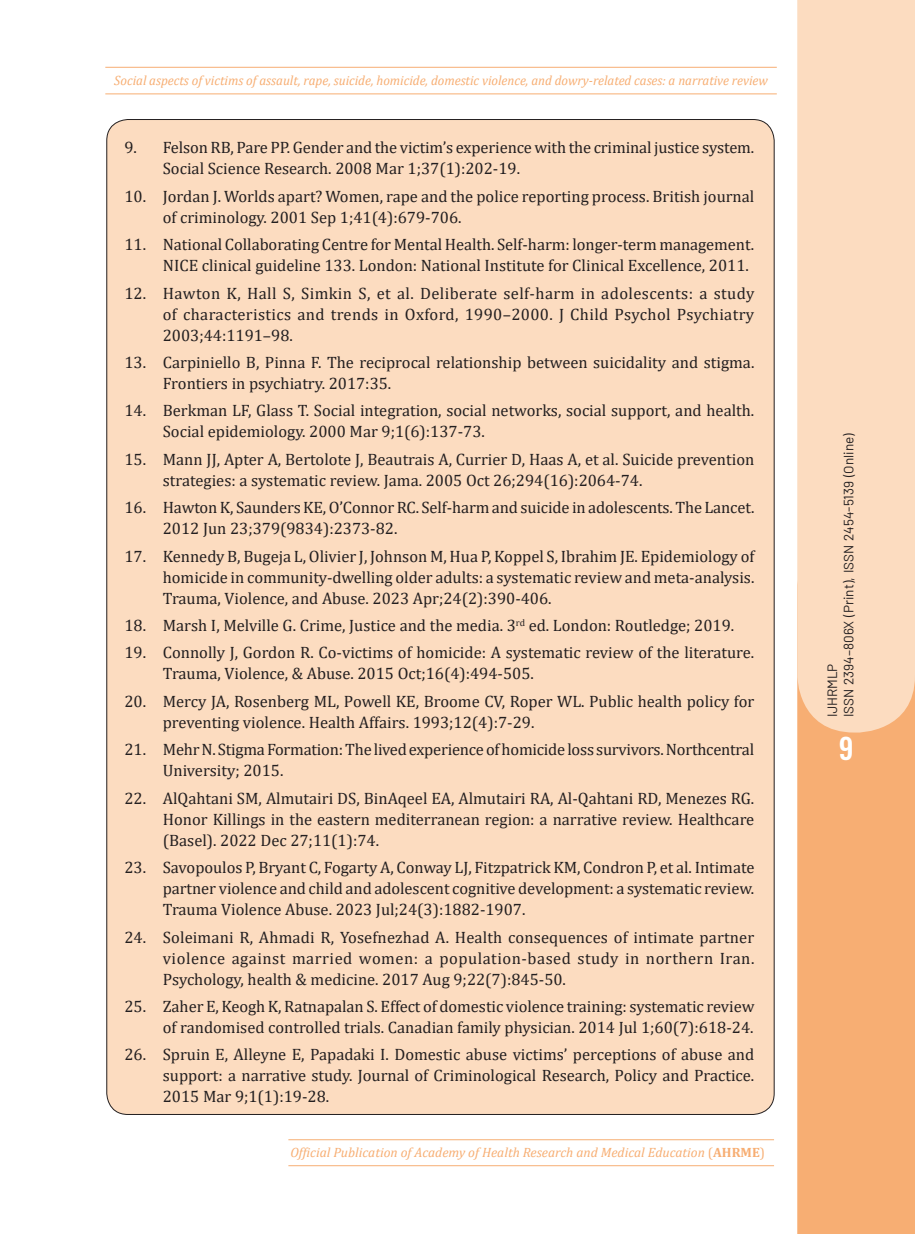
<style>
.page{position:relative;width:915px;height:1234px;background:#fff}
.page>*{position:absolute;margin:0;border:0;box-sizing:border-box;transform-origin:0 0}
.t1{font:500 28.5px "Oswald";color:#fff}
.t2{font:16.5px/21px "Cambria";color:#231f20}
.t3{font:italic 13.5px "Cambria";color:#f7ae73;scale:.96 1}
.t4{font:italic 13.5px "Cambria";color:#f7ae73}
.t5{font:13.5px/16.2px "Barlow";color:#231f20}
.s1{font-style:normal}
.s2{font-weight:700;font-style:normal}
</style>
<div class="page">
<hr style="left:288px;top:1164px;width:485px;height:1px;background:#f7ae73">
<hr style="left:288px;top:1139px;width:485px;height:1px;background:#f7ae73">
<div style="left:797px;top:732px;width:117px;height:501px;background:#f7ae73"></div>
<div style="left:797px;top:0;width:117px;height:732px;background:#fcdcc0"></div>
<div style="left:107px;top:119px;width:666px;height:995px;background:#fcdcc0;border-radius:21px"></div>
<hr style="left:105px;top:93px;width:671px;height:1px;background:#f7ae73">
<hr style="left:105px;top:67px;width:671px;height:1px;background:#f7ae73">
<p class="t3" style="left:114px;top:71px;width:682px">Social aspects of victims of assault, rape, suicide, homicide, domestic violence, and dowry-related cases: a narrative review</p>
<p class="t2" style="left:163px;top:137px;width:592px;text-indent:-38px">9. Felson RB, Pare PP. Gender and the victim’s experience with the criminal justice system.<br>Social Science Research. 2008 Mar 1;37(1):202-19.</p>
<p class="t2" style="left:163px;top:185px;width:593px;text-indent:-38px">10. Jordan J. Worlds apart? Women, rape and the police reporting process. British journal of criminology. 2001 Sep 1;41(4):679-706.</p>
<p class="t2" style="left:163px;top:234px;width:592px;text-indent:-38px">11. National Collaborating Centre for Mental Health. Self-harm: longer-term management.<br>NICE clinical guideline 133. London: National Institute for Clinical Excellence, 2011.</p>
<p class="t2" style="left:163px;top:282px;width:593px;text-align:justify;text-indent:-38px">12. Hawton K, Hall S, Simkin S, et al. Deliberate self-harm in adolescents: a study of characteristics and trends in Oxford, 1990–2000. J Child Psychol Psychiatry 2003;44:1191–98.</p>
<p class="t2" style="left:163px;top:351px;width:593px;text-indent:-38px">13. Carpiniello B, Pinna F. The reciprocal relationship between suicidality and stigma.<br>Frontiers in psychiatry. 2017:35.</p>
<p class="t2" style="left:163px;top:400px;width:592px;text-indent:-38px">14. Berkman LF, Glass T. Social integration, social networks, social support, and health.<br>Social epidemiology. 2000 Mar 9;1(6):137-73.</p>
<p class="t2" style="left:163px;top:448px;width:593px;text-indent:-38px">15. Mann JJ, Apter A, Bertolote J, Beautrais A, Currier D, Haas A, et al. Suicide prevention strategies: a systematic review. Jama. 2005 Oct 26;294(16):2064-74.</p>
<p class="t2" style="left:163px;top:497px;width:593px;text-indent:-38px">16. Hawton K, Saunders KE, O’Connor RC. Self-harm and suicide in adolescents. The Lancet.<br>2012 Jun 23;379(9834):2373-82.</p>
<p class="t2" style="left:163px;top:545px;width:593px;text-align:justify;text-indent:-38px">17. Kennedy B, Bugeja L, Olivier J, Johnson M, Hua P, Koppel S, Ibrahim JE. Epidemiology of homicide in community-dwelling older adults: a systematic review and meta-analysis.<br>Trauma, Violence, and Abuse. 2023 Apr;24(2):390-406.</p>
<p class="t2" style="left:124px;top:614px;width:611px">18. Marsh I, Melville G. Crime, Justice and the media. 3<sup>rd</sup> ed. London: Routledge; 2019.</p>
<p class="t2" style="left:163px;top:642px;width:593px;text-indent:-38px">19. Connolly J, Gordon R. Co-victims of homicide: A systematic review of the literature.<br>Trauma, Violence, &amp; Abuse. 2015 Oct;16(4):494-505.</p>
<p class="t2" style="left:163px;top:690px;width:593px;text-indent:-38px">20. Mercy JA, Rosenberg ML, Powell KE, Broome CV, Roper WL. Public health policy for preventing violence. Health Affairs. 1993;12(4):7-29.</p>
<p class="t2" style="left:163px;top:738px;width:592px;text-indent:-38px">21. Mehr N. Stigma Formation: The lived experience of homicide loss survivors. Northcentral<br>University; 2015.</p>
<p class="t2" style="left:163px;top:787px;width:593px;text-align:justify;text-indent:-38px">22. AlQahtani SM, Almutairi DS, BinAqeel EA, Almutairi RA, Al-Qahtani RD, Menezes RG.<br>Honor Killings in the eastern mediterranean region: a narrative review. Healthcare (Basel). 2022 Dec 27;11(1):74.</p>
<p class="t2" style="left:163px;top:856px;width:593px;text-align:justify;text-indent:-38px">23. Savopoulos P, Bryant C, Fogarty A, Conway LJ, Fitzpatrick KM, Condron P, et al. Intimate partner violence and child and adolescent cognitive development: a systematic review.<br>Trauma Violence Abuse. 2023 Jul;24(3):1882-1907.</p>
<p class="t2" style="left:163px;top:926px;width:593px;text-align:justify;text-indent:-38px">24. Soleimani R, Ahmadi R, Yosefnezhad A. Health consequences of intimate partner violence against married women: a population-based study in northern Iran.<br>Psychology, health &amp; medicine. 2017 Aug 9;22(7):845-50.</p>
<p class="t2" style="left:124px;top:995px;width:631px;text-align:right">25. Zaher E, Keogh K, Ratnapalan S. Effect of domestic violence training: systematic review of randomised controlled trials. Canadian family physician. 2014 Jul 1;60(7):618-24.</p>
<p class="t2" style="left:163px;top:1043px;width:593px;text-align:justify;text-indent:-38px">26. Spruin E, Alleyne E, Papadaki I. Domestic abuse victims’ perceptions of abuse and support: a narrative study. Journal of Criminological Research, Policy and Practice.<br>2015 Mar 9;1(1):19-28.</p>
<p class="t4" style="left:290px;top:1142px;width:476px">Official Publication of Academy of Health Research and Medical Education <span class="s1">(</span><span class="s2">AHRME</span><span class="s1">)</span></p>
<p class="t5" style="left:823px;top:717px;width:285px;rotate:-90deg">IJHRMLP<br>ISSN 2394–806X (Print), ISSN 2454-5139 (Online)</p>
<h1 class="t1" style="left:838px;top:722px;width:16px">9</h1>
</div>
